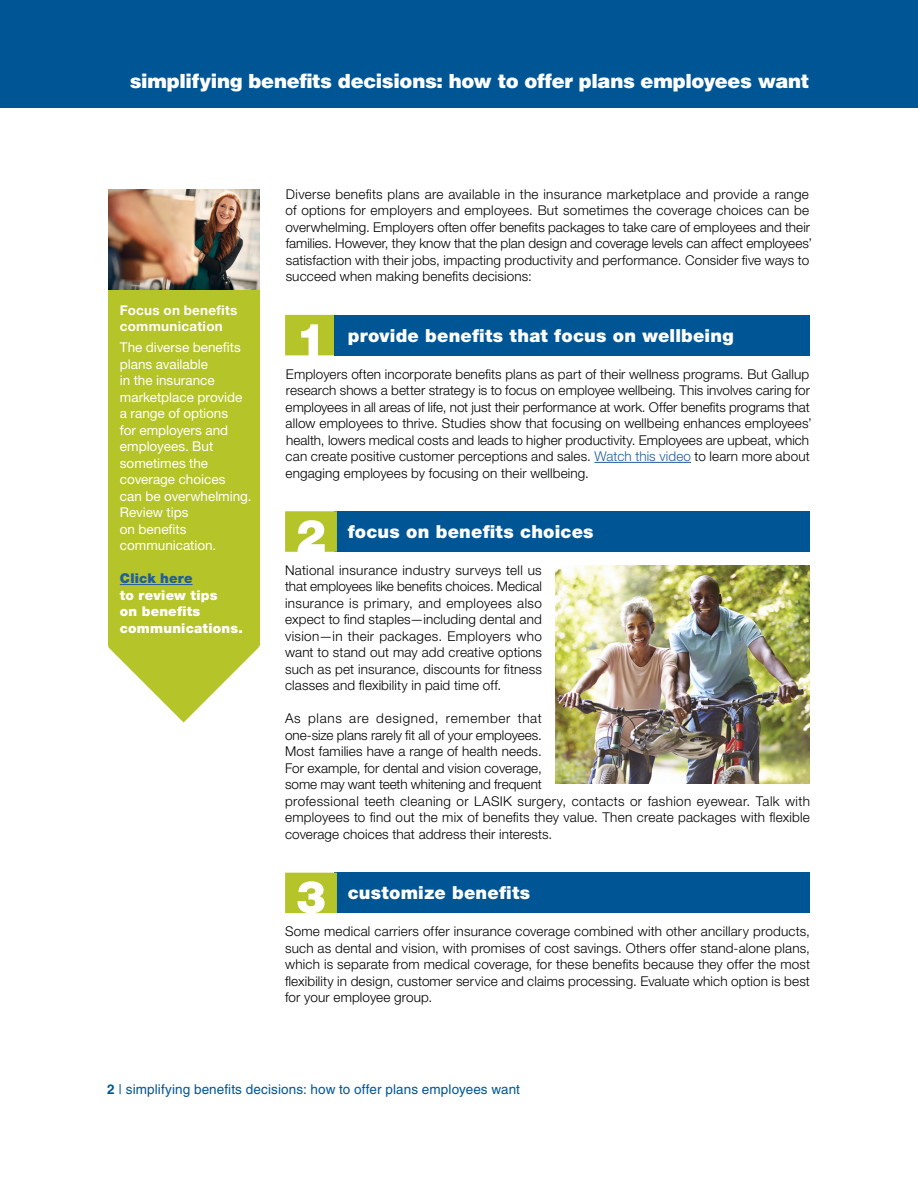
<style>
.page{position:relative;width:918px;height:1188px;background:#fff}
.page>*{position:absolute;margin:0;border:0;box-sizing:border-box;transform-origin:0 0}
.t1{font:900 19.5px "Helvetica LT Std";letter-spacing:-.02em;color:#fff}
.t2{font:900 18px "Helvetica Neue LT Std";letter-spacing:.01em;color:#fff}
.t3{font:300 13.5px/16.5px "Helvetica Neue LT Std";letter-spacing:.01em;color:#000}
.t4{font:13.5px/16.5px "Helvetica Neue LT Std";color:#fff}
.t5{font:13.5px "Helvetica LT Std";letter-spacing:.01em;color:#005695}
.t6{font:900 13.5px/16.5px "Helvetica Neue LT Std";letter-spacing:.015em;color:#fff}
.t7{font:700 13.5px/16.5px "Helvetica Neue LT Std";letter-spacing:.02em;color:#fff}
.t8{font:900 13.5px "Helvetica Neue LT Std";letter-spacing:.01em;color:#215e9e}
.s1{color:#215e9e}
.s2{font-weight:700}
</style>
<div class="page">
<div style="left:0;top:0;width:918px;height:107px;background:#005695"></div>
<div style="left:108px;top:189px;width:151px;height:457px;background:#b5c428"></div>
<svg style="left:108px;top:584px;width:151px;height:139px"></svg>
<img style="left:108px;top:189px;width:151px;height:101px">
<hr style="left:120px;top:584px;width:73px;height:1px;background:#215e9e">
<div style="left:334px;top:511px;width:476px;height:41px;background:#005695"></div>
<svg style="left:285px;top:511px;width:52px;height:41px"></svg>
<img style="left:555px;top:565px;width:255px;height:218px">
<svg style="left:285px;top:315px;width:49px;height:40px;background:#c1ce4d"></svg>
<div style="left:334px;top:315px;width:476px;height:40px;background:#005695"></div>
<hr style="left:595px;top:462px;width:96px;height:1px;background:#215e9e">
<div style="left:334px;top:873px;width:476px;height:40px;background:#005695"></div>
<svg style="left:285px;top:873px;width:52px;height:40px"></svg>
<h1 class="t1" style="left:130px;top:68px;width:681px">simplifying benefits decisions: how to offer plans employees want</h1>
<p class="t7" style="left:120px;top:301px;width:119px">Focus on benefits communication</p>
<p class="t4" style="left:120px;top:339px;width:133px">The diverse benefits plans available<br>in the insurance marketplace provide a range of options<br>for employers and employees. But sometimes the coverage choices<br>can be overwhelming.<br>Review tips<br>on benefits communication.</p>
<p class="t8" style="left:120px;top:570px;width:74px">Click here</p>
<p class="t6" style="left:120px;top:587px;width:125px">to review tips<br>on benefits communications.</p>
<p class="t3" style="left:286px;top:185px;width:528px">Diverse benefits plans are available in the insurance marketplace and provide a range of options for employers and employees. But sometimes the coverage choices can be overwhelming. Employers often offer benefits packages to take care of employees and their families. However, they know that the plan design and coverage levels can affect employees’ satisfaction with their jobs, impacting productivity and performance. Consider five ways to succeed when making benefits decisions:</p>
<h2 class="t2" style="left:348px;top:324px;width:388px">provide benefits that focus on wellbeing</h2>
<p class="t3" style="left:286px;top:365px;width:528px">Employers often incorporate benefits plans as part of their wellness programs. But Gallup research shows a better strategy is to focus on employee wellbeing. This involves caring for employees in all areas of life, not just their performance at work. Offer benefits programs that allow employees to thrive. Studies show that focusing on wellbeing enhances employees’ health, lowers medical costs and leads to higher productivity. Employees are upbeat, which can create positive customer perceptions and sales. <span class="s1">Watch this video</span> to learn more about engaging employees by focusing on their wellbeing.</p>
<h2 class="t2" style="left:348px;top:521px;width:247px">focus on benefits choices</h2>
<p class="t3" style="left:285px;top:562px;width:258px;text-align:justify">National insurance industry surveys tell us that employees like benefits choices. Medical insurance is primary, and employees also expect to find staples—including dental and vision—in their packages. Employers who want to stand out may add creative options such as pet insurance, discounts for fitness classes and flexibility in paid time off.</p>
<p class="t3" style="left:285px;top:710px;width:526px">As plans are designed, remember that<br>one-size plans rarely fit all of your employees.<br>Most families have a range of health needs.<br>For example, for dental and vision coverage,<br>some may want teeth whitening and frequent<br>professional teeth cleaning or LASIK surgery, contacts or fashion eyewear. Talk with employees to find out the mix of benefits they value. Then create packages with flexible coverage choices that address their interests.</p>
<h2 class="t2" style="left:348px;top:882px;width:184px">customize benefits</h2>
<p class="t3" style="left:285px;top:923px;width:526px;text-align:justify">Some medical carriers offer insurance coverage combined with other ancillary products, such as dental and vision, with promises of cost savings. Others offer stand-alone plans, which is separate from medical coverage, for these benefits because they offer the most flexibility in design, customer service and claims processing. Evaluate which option is best for your employee group.</p>
<p class="t5" style="left:107px;top:1081px;width:414px"><span class="s2">2</span> | simplifying benefits decisions: how to offer plans employees want</p>
</div>
